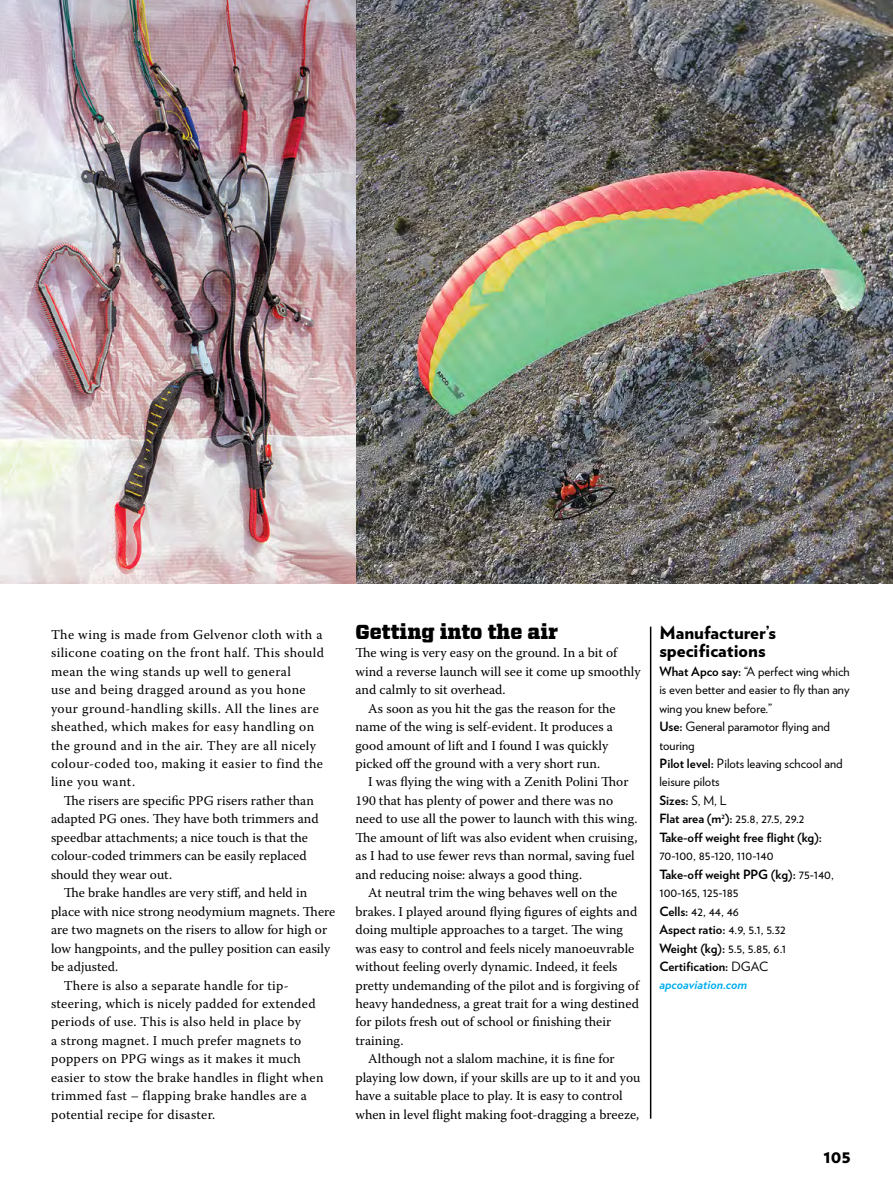
<style>
.page{position:relative;width:893px;height:1191px;background:#fff}
.page>*{position:absolute;margin:0;border:0;box-sizing:border-box;transform-origin:0 0}
.t1{font:900 20.25px "Vitesse";color:#000}
.t2{font:900 18px/18.5px "Verlag";color:#000}
.t3{font:13.5px/18.5px "Warnock Pro";color:#000}
.t4{font:13.5px/18.5px "Warnock Pro";letter-spacing:.03em;color:#000}
.t5{font:13.5px "Warnock Pro";letter-spacing:.02em;color:#000}
.t6{font:12.75px/18.5px "Verlag";color:#000}
.s1{font-weight:700}
.s2{font-weight:700;font-style:italic;color:#00aeef}
</style>
<div class="page">
<hr style="left:650px;top:626px;width:1px;height:492px;background:#000">
<img style="left:0;top:0;width:893px;height:583px">
<p class="t4" style="left:51px;top:625px;width:274px">The wing is made from Gelvenor cloth with a silicone coating on the front half. This should mean the wing stands up well to general<br>use and being dragged around as you hone your ground-handling skills. All the lines are sheathed, which makes for easy handling on the ground and in the air. They are all nicely colour-coded too, making it easier to find the line you want.</p>
<p class="t3" style="left:51px;top:791px;width:269px;text-indent:13px">The risers are specific PPG risers rather than adapted PG ones. They have both trimmers and speedbar attachments; a nice touch is that the colour-coded trimmers can be easily replaced should they wear out.</p>
<p class="t3" style="left:64px;top:883px;width:245px">The brake handles are very stiff, and held in</p>
<p class="t3" style="left:51px;top:901px;width:286px">place with nice strong neodymium magnets. There</p>
<p class="t3" style="left:51px;top:920px;width:278px">are two magnets on the risers to allow for high or</p>
<p class="t3" style="left:51px;top:938px;width:281px">low hangpoints, and the pulley position can easily</p>
<p class="t3" style="left:51px;top:957px;width:69px">be adjusted.</p>
<p class="t5" style="left:64px;top:977px;width:226px">There is also a separate handle for tip-</p>
<p class="t5" style="left:51px;top:995px;width:266px">steering, which is nicely padded for extended</p>
<p class="t5" style="left:51px;top:1014px;width:251px">periods of use. This is also held in place by</p>
<p class="t5" style="left:51px;top:1032px;width:252px">a strong magnet. I much prefer magnets to</p>
<p class="t5" style="left:51px;top:1050px;width:251px">poppers on PPG wings as it makes it much</p>
<p class="t5" style="left:51px;top:1069px;width:274px">easier to stow the brake handles in flight when</p>
<p class="t5" style="left:51px;top:1087px;width:257px">trimmed fast – flapping brake handles are a</p>
<p class="t5" style="left:51px;top:1106px;width:166px">potential recipe for disaster.</p>
<h1 class="t1" style="left:355px;top:618px;width:204px">Getting into the air</h1>
<p class="t3" style="left:355px;top:643px;width:263px">The wing is very easy on the ground. In a bit of</p>
<p class="t3" style="left:355px;top:662px;width:287px">wind a reverse launch will see it come up smoothly</p>
<p class="t3" style="left:355px;top:680px;width:152px">and calmly to sit overhead.</p>
<p class="t3" style="left:368px;top:698px;width:249px">As soon as you hit the gas the reason for the</p>
<p class="t3" style="left:355px;top:717px;width:259px">name of the wing is self-evident. It produces a</p>
<p class="t3" style="left:355px;top:735px;width:254px">good amount of lift and I found I was quickly</p>
<p class="t3" style="left:355px;top:754px;width:246px">picked off the ground with a very short run.</p>
<p class="t3" style="left:368px;top:772px;width:262px">I was flying the wing with a Zenith Polini Thor</p>
<p class="t3" style="left:355px;top:791px;width:259px">190 that has plenty of power and there was no</p>
<p class="t3" style="left:355px;top:809px;width:284px">need to use all the power to launch with this wing.</p>
<p class="t3" style="left:355px;top:828px;width:283px">The amount of lift was also evident when cruising,</p>
<p class="t3" style="left:355px;top:846px;width:281px">as I had to use fewer revs than normal, saving fuel</p>
<p class="t3" style="left:355px;top:865px;width:228px">and reducing noise: always a good thing.</p>
<p class="t3" style="left:368px;top:883px;width:251px">At neutral trim the wing behaves well on the</p>
<p class="t3" style="left:355px;top:901px;width:283px">brakes. I played around flying figures of eights and</p>
<p class="t3" style="left:355px;top:920px;width:269px">doing multiple approaches to a target. The wing</p>
<p class="t3" style="left:355px;top:938px;width:280px">was easy to control and feels nicely manoeuvrable</p>
<p class="t3" style="left:355px;top:957px;width:264px">without feeling overly dynamic. Indeed, it feels</p>
<p class="t3" style="left:355px;top:975px;width:285px">pretty undemanding of the pilot and is forgiving of</p>
<p class="t3" style="left:355px;top:994px;width:285px">heavy handedness, a great trait for a wing destined</p>
<p class="t3" style="left:355px;top:1012px;width:257px">for pilots fresh out of school or finishing their</p>
<p class="t3" style="left:355px;top:1031px;width:50px">training.</p>
<p class="t3" style="left:368px;top:1049px;width:248px">Although not a slalom machine, it is fine for</p>
<p class="t3" style="left:355px;top:1068px;width:286px">playing low down, if your skills are up to it and you</p>
<p class="t3" style="left:355px;top:1086px;width:269px">have a suitable place to play. It is easy to control</p>
<p class="t3" style="left:355px;top:1104px;width:285px">when in level flight making foot-dragging a breeze,</p>
<h2 class="t2" style="left:659px;top:622px;width:118px">Manufacturer’s specifications</h2>
<p class="t6" style="left:659px;top:661px;width:192px"><span class="s1">What Apco say:</span> “A perfect wing which is even better and easier to fly than any wing you knew before.”<br><span class="s1">Use:</span> General paramotor flying and touring<br><span class="s1">Pilot level:</span> Pilots leaving schcool and leisure pilots<br><span class="s1">Sizes:</span> S, M, L<br><span class="s1">Flat area (m</span><sup>2</sup><span class="s1">):</span> 25.8, 27.5, 29.2<br><span class="s1">Take-off weight free flight (kg):</span></p>
<p class="t6" style="left:659px;top:845px;width:176px">70-100, 85-120, 110-140<br><span class="s1">Take-off weight PPG (kg):</span> 75-140,<br>100-165, 125-185<br><span class="s1">Cells:</span> 42, 44, 46<br><span class="s1">Aspect ratio:</span> 4.9, 5.1, 5.32<br><span class="s1">Weight (kg):</span> 5.5, 5.85, 6.1<br><span class="s1">Certification:</span> DGAC <span class="s2">apcoaviation.com</span></p>
<h2 class="t2" style="left:823px;top:1146px;width:29px">105</h2>
</div>
